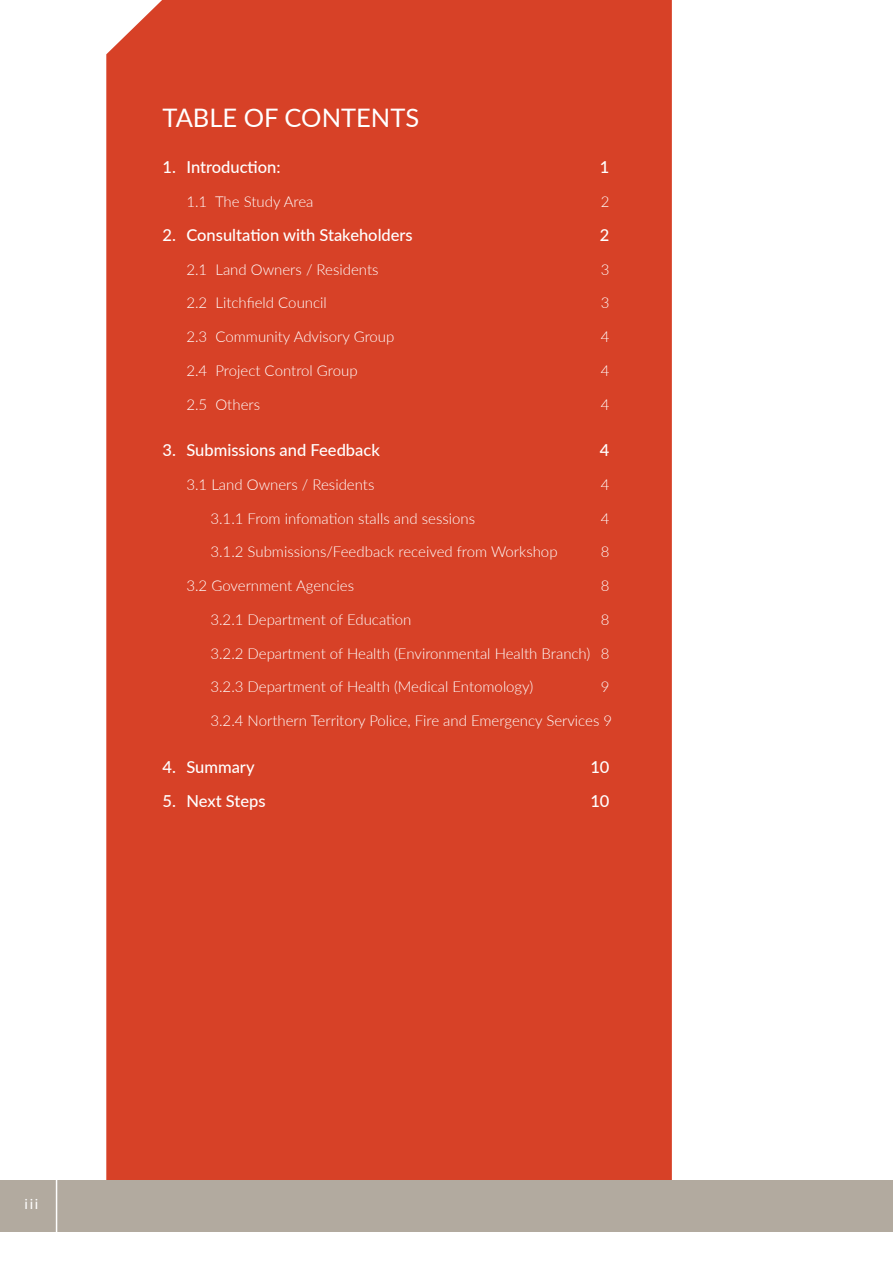
<style>
.page{position:relative;width:893px;height:1263px;background:#fff}
.page>*{position:absolute;margin:0;border:0;box-sizing:border-box;transform-origin:0 0}
.t1{font:25.5px "Lato";color:#fff}
.t2{font:500 16.5px "Lato";color:#fff}
.t3{font:300 15px "Lato";color:#fff}
.t4{font:15px "Myriad Pro";color:#fff}
</style>
<div class="page">
<div style="left:106px;top:0;width:566px;height:1180px;background:#d74127"></div>
<div style="left:0;top:1180px;width:893px;height:51px;background:#b2aa9f"></div>
<hr style="left:56px;top:1176px;width:1px;height:61px;background:#fff">
<h1 class="t1" style="left:162px;top:99px;width:258px">TABLE OF CONTENTS</h1>
<p class="t2" style="left:162px;top:155px;width:120px">1. Introduction:</p>
<p class="t2" style="left:600px;top:155px;width:11px">1</p>
<p class="t3" style="left:186px;top:191px;width:129px">1.1 The Study Area</p>
<p class="t3" style="left:601px;top:191px;width:10px">2</p>
<p class="t2" style="left:162px;top:223px;width:252px">2. Consultation with Stakeholders</p>
<p class="t2" style="left:600px;top:223px;width:11px">2</p>
<p class="t3" style="left:186px;top:259px;width:194px">2.1 Land Owners / Residents</p>
<p class="t3" style="left:601px;top:259px;width:10px">3</p>
<p class="t3" style="left:186px;top:293px;width:142px">2.2 Litchfield Council</p>
<p class="t3" style="left:601px;top:293px;width:10px">3</p>
<p class="t3" style="left:186px;top:326px;width:209px">2.3 Community Advisory Group</p>
<p class="t3" style="left:601px;top:326px;width:10px">4</p>
<p class="t3" style="left:186px;top:360px;width:173px">2.4 Project Control Group</p>
<p class="t3" style="left:601px;top:360px;width:10px">4</p>
<p class="t3" style="left:186px;top:394px;width:75px">2.5 Others</p>
<p class="t3" style="left:601px;top:394px;width:10px">4</p>
<p class="t2" style="left:162px;top:438px;width:219px">3. Submissions and Feedback</p>
<p class="t2" style="left:600px;top:438px;width:11px">4</p>
<p class="t3" style="left:186px;top:474px;width:189px">3.1 Land Owners / Residents</p>
<p class="t3" style="left:601px;top:474px;width:10px">4</p>
<p class="t3" style="left:210px;top:508px;width:266px">3.1.1 From infomation stalls and sessions</p>
<p class="t3" style="left:601px;top:508px;width:10px">4</p>
<p class="t3" style="left:210px;top:542px;width:349px">3.1.2 Submissions/Feedback received from Workshop</p>
<p class="t3" style="left:601px;top:542px;width:10px">8</p>
<p class="t3" style="left:186px;top:575px;width:169px">3.2 Government Agencies</p>
<p class="t3" style="left:601px;top:575px;width:10px">8</p>
<p class="t3" style="left:210px;top:609px;width:203px">3.2.1 Department of Education</p>
<p class="t3" style="left:601px;top:609px;width:10px">8</p>
<p class="t3" style="left:210px;top:643px;width:400px">3.2.2 Department of Health (Environmental Health Branch) 8</p>
<p class="t3" style="left:210px;top:677px;width:324px">3.2.3 Department of Health (Medical Entomology)</p>
<p class="t3" style="left:601px;top:677px;width:10px">9</p>
<p class="t3" style="left:210px;top:710px;width:403px">3.2.4 Northern Territory Police, Fire and Emergency Services 9</p>
<p class="t2" style="left:162px;top:755px;width:94px">4. Summary</p>
<p class="t2" style="left:590px;top:755px;width:21px">10</p>
<p class="t2" style="left:162px;top:789px;width:105px">5. Next Steps</p>
<p class="t2" style="left:590px;top:789px;width:21px">10</p>
<p class="t4" style="left:25px;top:1195px;width:15px">iii</p>
</div>
